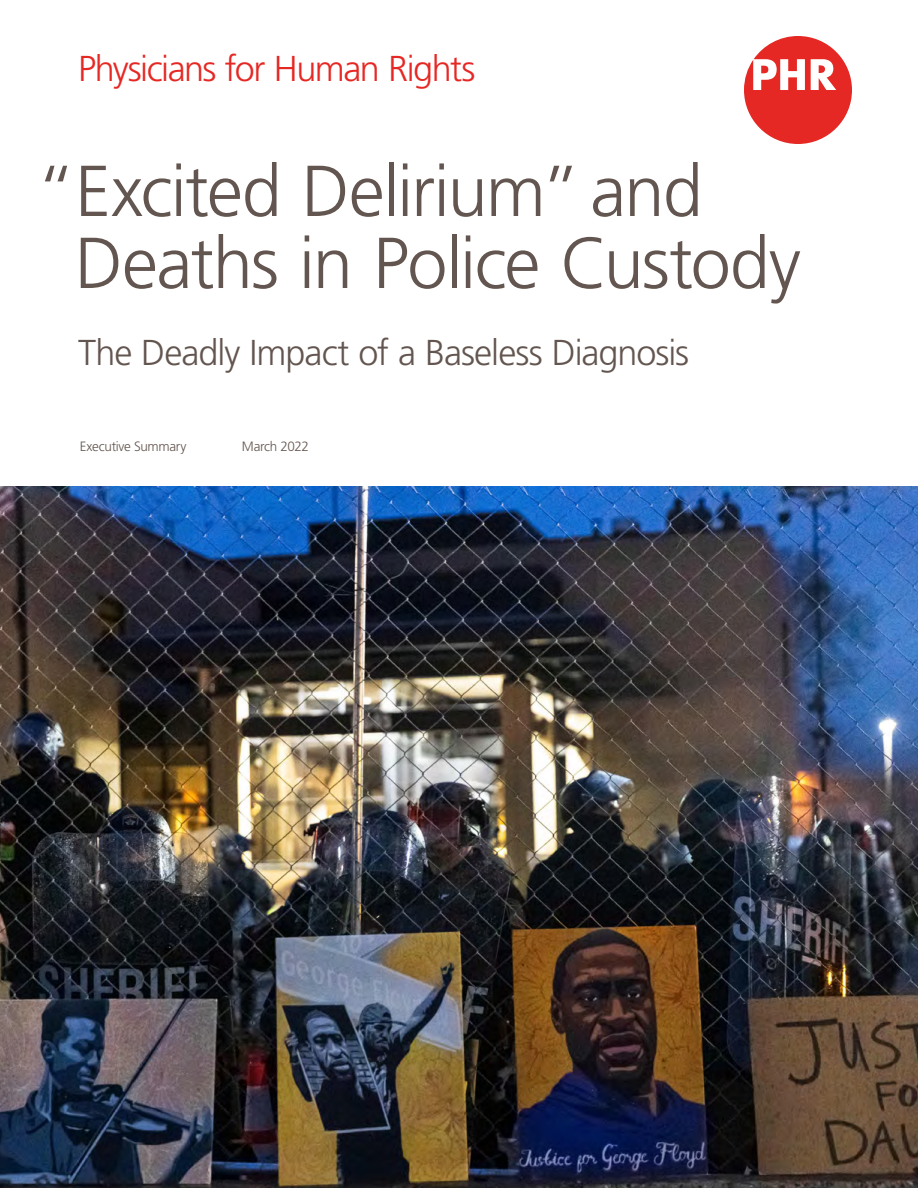
<style>
.page{position:relative;width:918px;height:1188px;background:#fff}
.page>*{position:absolute;margin:0;border:0;box-sizing:border-box;transform-origin:0 0}
.t1{font:300 72px/72px "Frutiger LT Std";letter-spacing:-.025em;color:#63554f}
.t2{font:300 36px "Frutiger LT Std";letter-spacing:-.025em;color:#63554f}
.t3{font:300 36px "Frutiger LT Std";letter-spacing:-.04em;color:#e52823}
.t4{font:300 13.5px "Frutiger LT Std";letter-spacing:-.025em;color:#63554f}
</style>
<div class="page">
<svg style="left:744px;top:36px;width:108px;height:108px"></svg>
<img style="left:0;top:486px;width:918px;height:702px">
<p class="t3" style="left:78px;top:48px;width:399px">Physicians for Human Rights</p>
<p class="t1" style="left:75px;top:156px;width:727px;text-indent:-39px">“Excited Delirium” and<br>Deaths in Police Custody</p>
<p class="t2" style="left:78px;top:332px;width:613px">The Deadly Impact of a Baseless Diagnosis</p>
<p class="t4" style="left:80px;top:439px;width:108px">Executive Summary</p>
<p class="t4" style="left:242px;top:439px;width:69px">March 2022</p>
</div>
